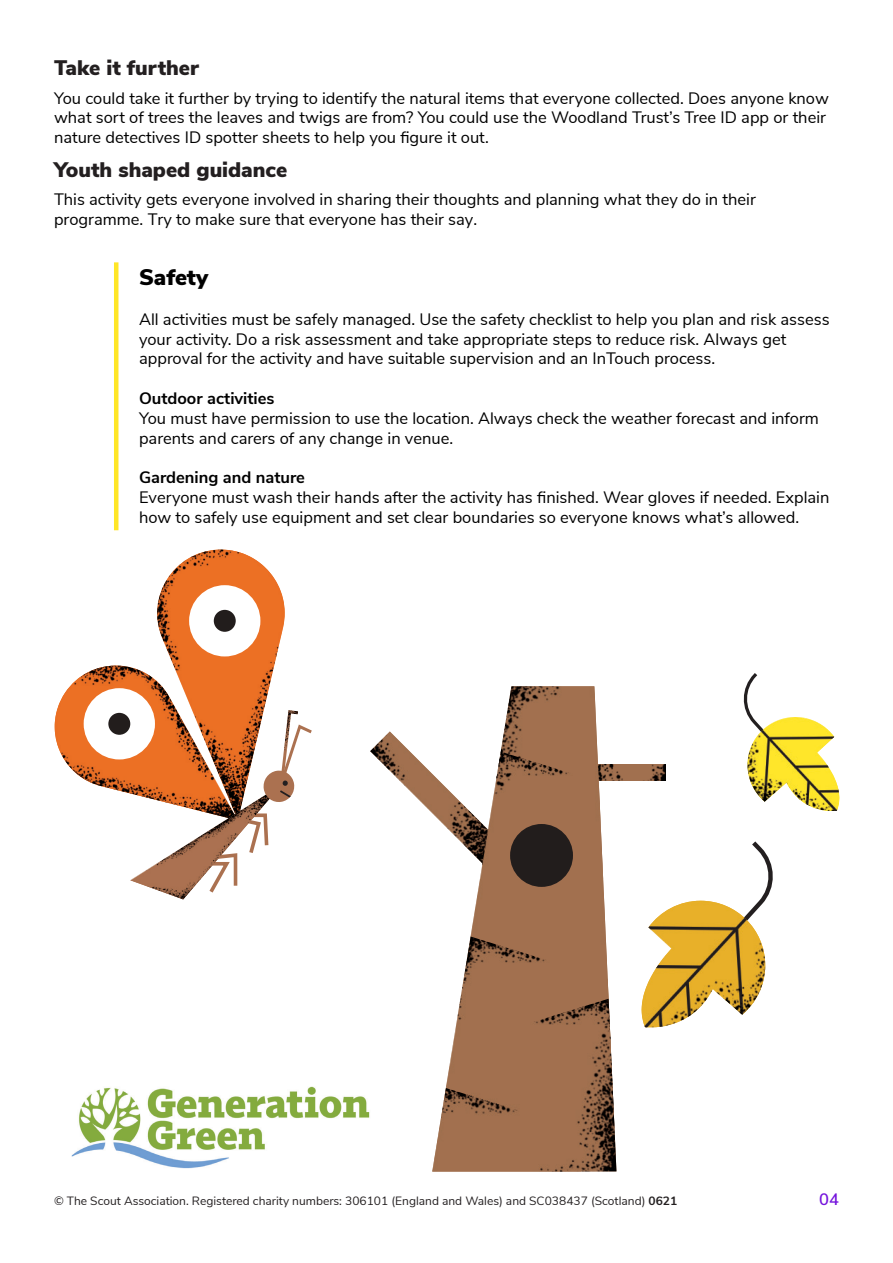
<style>
.page{position:relative;width:893px;height:1263px;background:#fff}
.page>*{position:absolute;margin:0;border:0;box-sizing:border-box;transform-origin:0 0}
.t1{font:900 22.5px "Nunito Sans";color:#000}
.t2{font:900 21px "Nunito Sans";color:#231f20}
.t3{font:16.5px/19.8px "Nunito Sans";color:#000}
.t4{font:700 16.5px "Nunito Sans";color:#000}
.t5{font:600 16.5px "Nunito Sans";color:#7413dc}
.t6{font:12px "Nunito Sans";color:#231f20}
.s1{font-weight:700}
</style>
<div class="page">
<hr style="left:114px;top:262px;width:4px;height:268px;background:#ffe627">
<img style="left:71px;top:1086px;width:299px;height:83px">
<svg style="left:54px;top:549px;width:258px;height:350px"></svg>
<img style="left:370px;top:731px;width:62px;height:82px">
<img style="left:616px;top:764px;width:50px;height:17px">
<img style="left:432px;top:686px;width:184px;height:485px">
<img style="left:449px;top:936px;width:161px;height:130px">
<img style="left:432px;top:1088px;width:149px;height:83px">
<img style="left:469px;top:999px;width:145px;height:129px">
<img style="left:480px;top:752px;width:123px;height:127px">
<div style="left:510px;top:824px;width:63px;height:63px;background:#221d1c;border-radius:50%"></div>
<svg style="left:641px;top:841px;width:132px;height:187px"></svg>
<img style="left:642px;top:901px;width:123px;height:126px">
<svg style="left:743px;top:673px;width:97px;height:130px"></svg>
<img style="left:747px;top:717px;width:92px;height:94px">
<p class="t2" style="left:54px;top:52px;width:146px">Take it further</p>
<p class="t3" style="left:54px;top:87px;width:776px">You could take it further by trying to identify the natural items that everyone collected. Does anyone know what sort of trees the leaves and twigs are from? You could use the Woodland Trust’s Tree ID app or their nature detectives ID spotter sheets to help you figure it out.</p>
<p class="t2" style="left:54px;top:154px;width:235px">Youth shaped guidance</p>
<p class="t3" style="left:54px;top:188px;width:703px">This activity gets everyone involved in sharing their thoughts and planning what they do in their programme. Try to make sure that everyone has their say.</p>
<p class="t1" style="left:139px;top:261px;width:71px">Safety</p>
<p class="t3" style="left:139px;top:308px;width:692px">All activities must be safely managed. Use the safety checklist to help you plan and risk assess your activity. Do a risk assessment and take appropriate steps to reduce risk. Always get approval for the activity and have suitable supervision and an InTouch process.</p>
<p class="t4" style="left:139px;top:386px;width:137px">Outdoor activities</p>
<p class="t3" style="left:139px;top:407px;width:681px">You must have permission to use the location. Always check the weather forecast and inform parents and carers of any change in venue.</p>
<p class="t4" style="left:139px;top:465px;width:167px">Gardening and nature</p>
<p class="t3" style="left:139px;top:486px;width:692px">Everyone must wash their hands after the activity has finished. Wear gloves if needed. Explain how to safely use equipment and set clear boundaries so everyone knows what’s allowed.</p>
<p class="t6" style="left:54px;top:1192px;width:625px">© The Scout Association. Registered charity numbers: 306101 (England and Wales) and SC038437 (Scotland) <span class="s1">0621</span></p>
<p class="t5" style="left:819px;top:1187px;width:21px">04</p>
</div>
